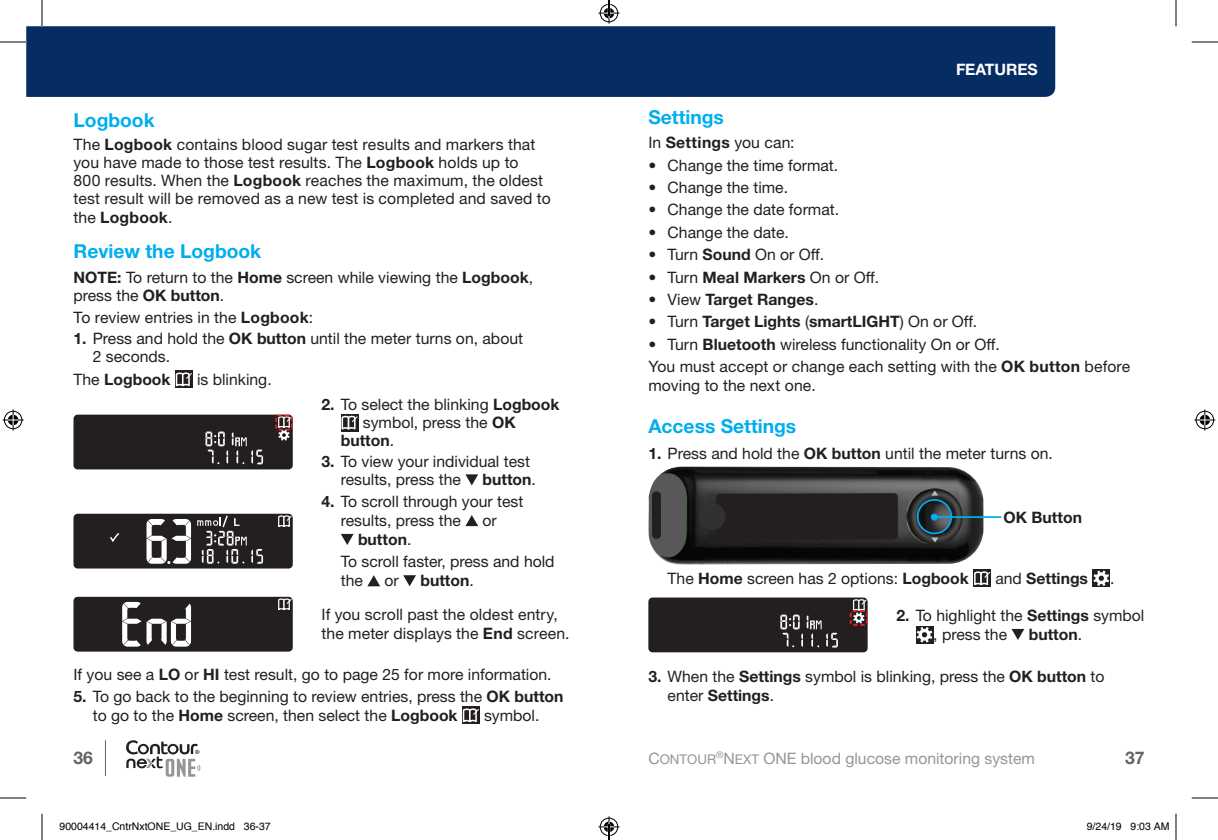
<style>
.page{position:relative;width:1218px;height:840px;background:#fff}
.page>*{position:absolute;margin:0;border:0;box-sizing:border-box;transform-origin:0 0}
.t1{font:700 19.25px "Helvetica Neue LT Std";color:#00aeef}
.t2{font:700 17.5px "Helvetica Neue LT Std";color:#636366}
.t3{font:15.75px/18.2px "Helvetica Neue LT Std";color:#231f20}
.t4{font:700 15.75px "Helvetica Neue LT Std";color:#231f20}
.t5{font:15.75px "Helvetica Neue LT Std";color:#939598}
.t6{font:700 15.75px "Helvetica Neue LT Std";letter-spacing:-.005em;color:#fff}
.t7{font:13.47px "Helvetica Neue LT Std Roman SC850";color:#939598}
.t8{font:10.5px "Helvetica";color:#000}
.s1{font-weight:700}
.s2{font-weight:400}
.s3{font-size:15.75px}
.s4{font-family:"Helvetica Neue LT Std Roman SC850"}
.s5{font-family:"Helvetica Neue LT Std Roman SC850";font-size:13.47px}
</style>
<div class="page">
<div style="left:175px;top:371px;width:18px;height:17px;background:#231f20"></div>
<svg style="left:175px;top:372px;width:17px;height:15px"></svg>
<div style="left:74px;top:415px;width:219px;height:54px;background:#231f20;border-radius:4px"></div>
<svg style="left:206px;top:432px;width:57px;height:32px"></svg>
<svg style="left:275px;top:415px;width:18px;height:26px"></svg>
<div style="left:341px;top:414px;width:17px;height:17px;background:#231f20"></div>
<svg style="left:341px;top:415px;width:17px;height:15px"></svg>
<svg style="left:465px;top:474px;width:13px;height:11px"></svg>
<div style="left:74px;top:514px;width:219px;height:55px;background:#231f20;border-radius:4px"></div>
<svg style="left:147px;top:519px;width:44px;height:45px"></svg>
<svg style="left:110px;top:533px;width:10px;height:9px"></svg>
<svg style="left:278px;top:515px;width:14px;height:12px"></svg>
<svg style="left:197px;top:515px;width:66px;height:49px"></svg>
<svg style="left:465px;top:515px;width:13px;height:11px"></svg>
<svg style="left:341px;top:534px;width:13px;height:11px"></svg>
<svg style="left:367px;top:575px;width:13px;height:11px"></svg>
<svg style="left:403px;top:575px;width:13px;height:11px"></svg>
<div style="left:74px;top:597px;width:219px;height:55px;background:#231f20;border-radius:4px"></div>
<svg style="left:122px;top:602px;width:69px;height:45px"></svg>
<svg style="left:278px;top:598px;width:14px;height:12px"></svg>
<div style="left:462px;top:707px;width:18px;height:17px;background:#231f20"></div>
<svg style="left:462px;top:708px;width:17px;height:15px"></svg>
<img style="left:664px;top:467px;width:320px;height:98px">
<img style="left:906px;top:488px;width:57px;height:57px">
<div style="left:716px;top:493px;width:182px;height:47px;background:#231f20;border-radius:4px"></div>
<svg style="left:648px;top:469px;width:39px;height:91px"></svg>
<div style="left:652px;top:491px;width:9px;height:48px;background:#231f20;border-radius:4px"></div>
<svg style="left:931px;top:491px;width:7px;height:5px"></svg>
<svg style="left:931px;top:537px;width:7px;height:5px"></svg>
<div style="left:699px;top:503px;width:27px;height:27px;background:#303131;border-radius:50%"></div>
<div style="left:917px;top:499px;width:35px;height:35px;border:2px solid #00aeef;border-radius:50%"></div>
<hr style="left:934px;top:516px;width:67px;height:2px;background:#00aeef">
<div style="left:931px;top:514px;width:7px;height:7px;background:#00aeef;border-radius:50%"></div>
<div style="left:973px;top:570px;width:18px;height:17px;background:#231f20"></div>
<svg style="left:974px;top:571px;width:17px;height:15px"></svg>
<div style="left:1092px;top:570px;width:18px;height:17px;background:#231f20"></div>
<svg style="left:1093px;top:570px;width:16px;height:16px"></svg>
<div style="left:648px;top:598px;width:220px;height:54px;background:#231f20;border-radius:4px"></div>
<svg style="left:850px;top:599px;width:18px;height:27px"></svg>
<svg style="left:780px;top:615px;width:58px;height:33px"></svg>
<div style="left:916px;top:626px;width:17px;height:18px;background:#231f20"></div>
<svg style="left:917px;top:627px;width:15px;height:16px"></svg>
<svg style="left:1012px;top:629px;width:12px;height:11px"></svg>
<hr style="left:105px;top:740px;width:1px;height:36px;background:#636366">
<svg style="left:126px;top:740px;width:74px;height:37px"></svg>
<div style="left:26px;top:26px;width:1029px;height:71px;background:#052d64"></div>
<svg style="left:0;top:42px;width:26px;height:1px"></svg>
<svg style="left:1192px;top:42px;width:26px;height:1px"></svg>
<svg style="left:0;top:798px;width:26px;height:1px"></svg>
<svg style="left:1192px;top:798px;width:26px;height:1px"></svg>
<svg style="left:42px;top:0;width:1px;height:26px"></svg>
<svg style="left:42px;top:814px;width:1px;height:26px"></svg>
<svg style="left:1176px;top:0;width:1px;height:26px"></svg>
<svg style="left:1176px;top:814px;width:1px;height:26px"></svg>
<svg style="left:3px;top:410px;width:21px;height:20px"></svg>
<svg style="left:1194px;top:410px;width:21px;height:20px"></svg>
<svg style="left:598px;top:0;width:22px;height:24px"></svg>
<svg style="left:598px;top:816px;width:22px;height:24px"></svg>
<p class="t1" style="left:74px;top:108px;width:83px">Logbook</p>
<p class="t3" style="left:74px;top:135px;width:479px">The <span class="s1">Logbook</span> contains blood sugar test results and markers that you have made to those test results. The <span class="s1">Logbook</span> holds up to<br>800 results. When the <span class="s1">Logbook</span> reaches the maximum, the oldest test result will be removed as a new test is completed and saved to the <span class="s1">Logbook</span>.</p>
<p class="t1" style="left:74px;top:239px;width:189px">Review the Logbook</p>
<p class="t3" style="left:74px;top:268px;width:461px"><span class="s1">NOTE:</span> To return to the <span class="s1">Home</span> screen while viewing the <span class="s1">Logbook</span>, press the <span class="s1">OK button</span>.</p>
<p class="t3" style="left:74px;top:308px;width:241px">To review entries in the <span class="s1">Logbook</span>:</p>
<p class="t3" style="left:93px;top:329px;width:432px;text-indent:-19px"><span class="s1">1.</span> Press and hold the <span class="s1">OK button</span> until the meter turns on, about<br>2 seconds.</p>
<p class="t4" style="left:74px;top:369px;width:99px"><span class="s2">The</span> Logbook</p>
<p class="t3" style="left:197px;top:370px;width:76px">is blinking.</p>
<p class="t3" style="left:322px;top:395px;width:240px"><span class="s1">2.</span> To select the blinking <span class="s1">Logbook</span></p>
<p class="t3" style="left:363px;top:413px;width:154px">symbol, press the <span class="s1">OK</span></p>
<p class="t4" style="left:341px;top:431px;width:55px">button<span class="s2">.</span></p>
<p class="t3" style="left:341px;top:453px;width:191px;text-indent:-19px"><span class="s1">3.</span> To view your individual test results, press the</p>
<p class="t4" style="left:483px;top:470px;width:55px">button<span class="s2">.</span></p>
<p class="t3" style="left:341px;top:492px;width:184px;line-height:18.9px;text-indent:-19px"><span class="s1">4.</span> To scroll through your test results, press the</p>
<p class="t3" style="left:483px;top:511px;width:16px">or</p>
<p class="t3" style="left:341px;top:528px;width:215px;line-height:22.4px;text-indent:17px"><span class="s1">button</span>.<br>To scroll faster, press and hold</p>
<p class="t3" style="left:341px;top:571px;width:24px">the</p>
<p class="t3" style="left:385px;top:571px;width:16px">or</p>
<p class="t3" style="left:322px;top:563px;width:238px;line-height:34.1px;text-indent:99px"><span class="s1">button</span>.<br>If you scroll past the oldest entry,</p>
<p class="t3" style="left:322px;top:624px;width:250px">the meter displays the <span class="s1">End</span> screen.</p>
<p class="t3" style="left:73px;top:665px;width:480px">If you see a <span class="s1">LO</span> or <span class="s1">HI</span> test result, go to page 25 for more information.</p>
<p class="t3" style="left:93px;top:686px;width:472px;line-height:18.9px;text-indent:-19px"><span class="s1">5.</span> To go back to the beginning to review entries, press the <span class="s1">OK button </span>to go to the <span class="s1">Home</span> screen, then select the <span class="s1">Logbook</span></p>
<p class="t3" style="left:484px;top:706px;width:57px">symbol.</p>
<p class="t6" style="left:956px;top:60px;width:83px">FEATURES</p>
<p class="t1" style="left:648px;top:105px;width:77px">Settings</p>
<p class="t3" style="left:648px;top:133px;width:148px">In <span class="s1">Settings</span> you can:</p>
<p class="t3" style="left:648px;top:156px;width:191px">• Change the time format.</p>
<p class="t3" style="left:648px;top:178px;width:141px">• Change the time.</p>
<p class="t3" style="left:648px;top:200px;width:192px">• Change the date format.</p>
<p class="t3" style="left:648px;top:223px;width:142px">• Change the date.</p>
<p class="t3" style="left:648px;top:245px;width:177px">• Turn <span class="s1">Sound</span> On or Off.</p>
<p class="t3" style="left:648px;top:268px;width:232px">• Turn <span class="s1">Meal Markers</span> On or Off.</p>
<p class="t4" style="left:648px;top:290px;width:172px"><span class="s2">• View</span> Target Ranges<span class="s2">.</span></p>
<p class="t4" style="left:648px;top:312px;width:331px"><span class="s2">• Turn</span> Target Lights <span class="s2">(</span>smartLIGHT<span class="s2">) On or Off.</span></p>
<p class="t3" style="left:648px;top:333px;width:484px;line-height:22.4px">• Turn <span class="s1">Bluetooth</span> wireless functionality On or Off.<br>You must accept or change each setting with the <span class="s1">OK button</span> before</p>
<p class="t3" style="left:648px;top:376px;width:169px">moving to the next one.</p>
<p class="t1" style="left:648px;top:414px;width:149px">Access Settings</p>
<p class="t3" style="left:648px;top:444px;width:406px"><span class="s1">1.</span> Press and hold the <span class="s1">OK button</span> until the meter turns on.</p>
<p class="t4" style="left:1004px;top:508px;width:80px">OK Button</p>
<p class="t3" style="left:668px;top:569px;width:303px">The <span class="s1">Home</span> screen has 2 options: <span class="s1">Logbook</span></p>
<p class="t4" style="left:995px;top:568px;width:94px"><span class="s2">and</span> Settings</p>
<p class="t3" style="left:1110px;top:569px;width:6px">.</p>
<p class="t3" style="left:933px;top:606px;width:213px;line-height:18.9px;text-indent:-37px"><span class="s1">2.</span> To highlight the <span class="s1">Settings</span> symbol , press the</p>
<p class="t4" style="left:1029px;top:625px;width:55px">button<span class="s2">.</span></p>
<p class="t3" style="left:668px;top:666px;width:439px;line-height:18.9px;text-indent:-19px"><span class="s1">3.</span> When the <span class="s1">Settings</span> symbol is blinking, press the <span class="s1">OK button</span> to enter <span class="s1">Settings</span>.</p>
<p class="t2" style="left:74px;top:747px;width:21px">36</p>
<p class="t7" style="left:648px;top:751px;width:69px"><span class="s3">C</span>ONTOUR</p>
<p class="t2" style="left:1125px;top:747px;width:21px">37</p>
<p class="t5" style="left:716px;top:749px;width:320px"><sup>®</sup><span class="s4">N</span> <span class="s5">EXT</span> ONE blood glucose monitoring system</p>
<p class="t8" style="left:60px;top:818px;width:213px">90004414_CntrNxtONE_UG_EN.indd 36-37</p>
<p class="t8" style="left:1087px;top:818px;width:84px">9/24/19 9:03 AM</p>
</div>
